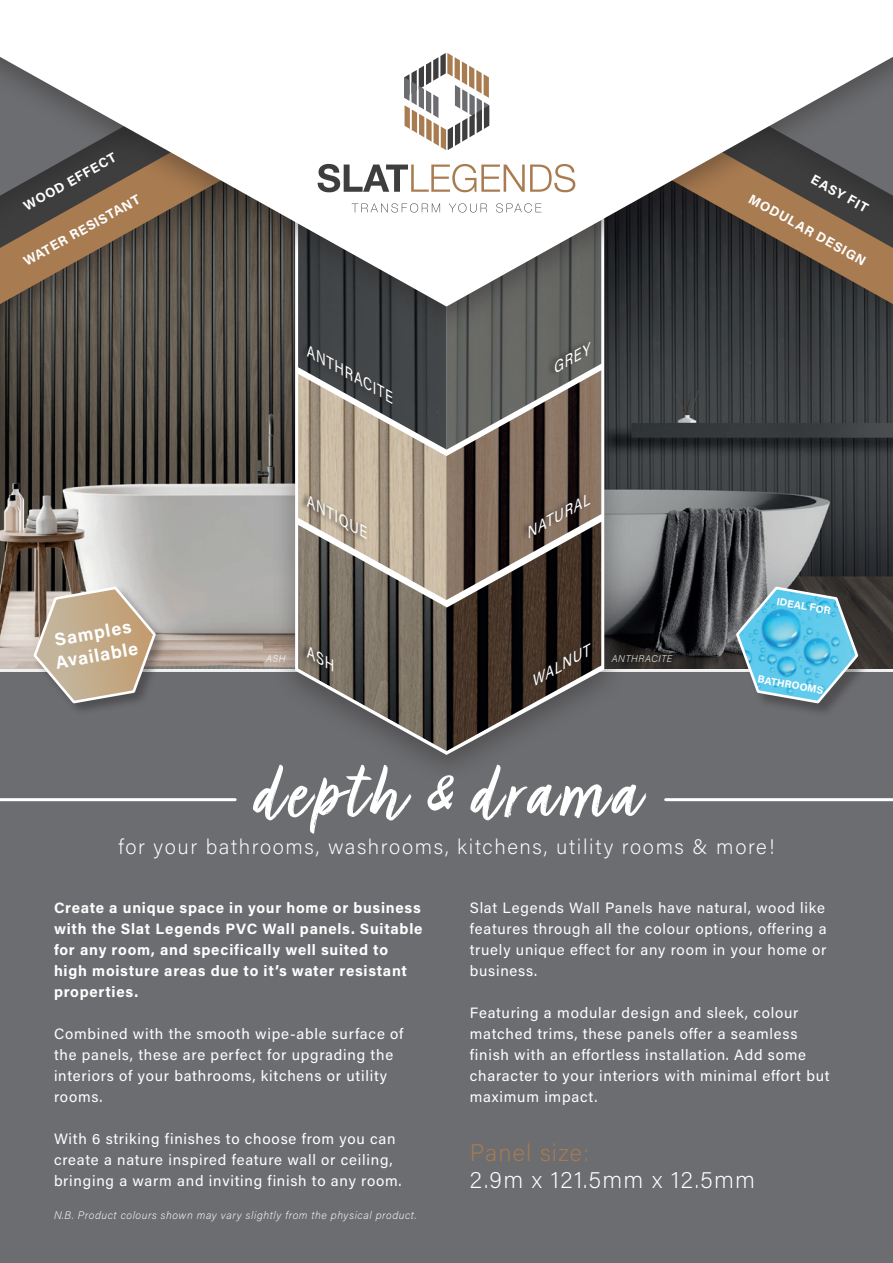
<style>
.page{position:relative;width:893px;height:1263px;background:#fff}
.page>*{position:absolute;margin:0;border:0;box-sizing:border-box;transform-origin:0 0}
.t1{font:90px "Turbinado Pro";letter-spacing:.05em;color:#fff}
.t2{font:200 24px "Acumin Pro";letter-spacing:.05em;color:#fff}
.t3{font:200 24px "Acumin Pro";letter-spacing:.05em;color:#a97b50}
.t4{font:200 21px "Acumin Pro";letter-spacing:.075em;color:#fff}
.t5{font:700 18px/22.5px "Acumin Pro";color:#fff}
.t6{font:15px/21px "Acumin Pro";letter-spacing:.05em;color:#fff}
.t7{font:700 15px/21px "Acumin Pro";letter-spacing:.05em;color:#fff}
.t8{font:italic 15px "Acumin Pro";color:#fff}
.t9{font:700 13.5px "Acumin Pro";color:#fff}
.t10{font:italic 200 10.95px "Acumin Pro";letter-spacing:.05em;color:#fff}
.t11{font:700 10.5px "Acumin Pro";color:#fff}
.t12{font:italic 200 9.75px "Acumin Pro";letter-spacing:.065em;color:#fff}
.s1{font-family:"Brush Script";font-size:54px}
</style>
<div class="page">
<div style="left:0;top:673px;width:893px;height:590px;background:#6c6d70"></div>
<img style="left:0;top:448px;width:893px;height:221px">
<div style="left:0;top:0;width:893px;height:448px;background:#231f20;opacity:.4"></div>
<div style="left:271px;top:168px;width:357px;height:617px;background:#231f20;opacity:.4"></div>
<svg style="left:294px;top:337px;width:312px;height:420px;background:#706860"></svg>
<div style="left:547px;top:338px;width:44px;height:38px;background:#231f20;opacity:.75"></div>
<div style="left:520px;top:491px;width:70px;height:51px;background:#231f20;opacity:.75"></div>
<div style="left:525px;top:639px;width:65px;height:49px;background:#231f20;opacity:.75"></div>
<div style="left:299px;top:342px;width:94px;height:66px;background:#231f20;opacity:.75"></div>
<div style="left:299px;top:492px;width:68px;height:51px;background:#231f20;opacity:.75"></div>
<div style="left:299px;top:643px;width:34px;height:33px;background:#231f20;opacity:.75"></div>
<div style="left:0;top:0;width:893px;height:337px;background:#231f20;opacity:.4"></div>
<svg style="left:0;top:0;width:893px;height:307px"></svg>
<svg style="left:318px;top:164px;width:257px;height:28px"></svg>
<svg style="left:352px;top:203px;width:88px;height:10px"></svg>
<svg style="left:449px;top:203px;width:38px;height:10px"></svg>
<svg style="left:496px;top:203px;width:45px;height:10px"></svg>
<svg style="left:404px;top:53px;width:85px;height:97px"></svg>
<div style="left:736px;top:587px;width:137px;height:131px;background:#231f20;opacity:.4"></div>
<svg style="left:734px;top:585px;width:126px;height:120px;background:#62a3b9"></svg>
<div style="left:33px;top:586px;width:136px;height:130px;background:#231f20;opacity:.4"></div>
<svg style="left:32px;top:584px;width:125px;height:121px;background:#b4a48e"></svg>
<hr style="left:666px;top:798px;width:227px;height:3px;background:#fff">
<hr style="left:0;top:798px;width:235px;height:3px;background:#fff">
<svg style="left:307px;top:645px;width:26px;height:26px"></svg>
<p class="t9" style="left:20px;top:198px;width:105px;rotate:-29deg">WOOD EFFECT</p>
<p class="t9" style="left:817px;top:170px;width:65px;rotate:29deg">EASY FIT</p>
<p class="t9" style="left:20px;top:254px;width:133px;rotate:-29deg">WATER RESISTANT</p>
<p class="t9" style="left:754px;top:189px;width:133px;rotate:29deg">MODULAR DESIGN</p>
<p class="t5" style="left:50px;top:628px;width:85px;rotate:-10deg">Samples<br>Available</p>
<p class="t8" style="left:314px;top:342px;width:100px;rotate:29deg">ANTHRACITE</p>
<p class="t8" style="left:314px;top:492px;width:71px;rotate:29deg">ANTIQUE</p>
<p class="t8" style="left:547px;top:360px;width:43px;rotate:-29deg">GREY</p>
<p class="t8" style="left:520px;top:525px;width:73px;rotate:-29deg">NATURAL</p>
<p class="t8" style="left:526px;top:673px;width:67px;rotate:-29deg">WALNUT</p>
<p class="t12" style="left:266px;top:651px;width:21px">ASH</p>
<p class="t12" style="left:612px;top:651px;width:62px">ANTHRACITE</p>
<p class="t11" style="left:778px;top:594px;width:56px;rotate:10deg">IDEAL FOR</p>
<p class="t11" style="left:759px;top:671px;width:68px;rotate:10deg">BATHROOMS</p>
<h1 class="t1" style="left:253px;top:744px;width:387px">depth <span class="s1">&amp;</span> drama</h1>
<h3 class="t4" style="left:118px;top:832px;width:658px">for your bathrooms, washrooms, kitchens, utility rooms &amp; more!</h3>
<p class="t7" style="left:54px;top:896px;width:370px">Create a unique space in your home or business with the Slat Legends PVC Wall panels. Suitable for any room, and specifically well suited to high moisture areas due to it’s water resistant properties.</p>
<p class="t6" style="left:54px;top:1022px;width:351px">Combined with the smooth wipe-able surface of the panels, these are perfect for upgrading the interiors of your bathrooms, kitchens or utility rooms.</p>
<p class="t6" style="left:54px;top:1127px;width:349px">With 6 striking finishes to choose from you can create a nature inspired feature wall or ceiling, bringing a warm and inviting finish to any room.</p>
<p class="t10" style="left:54px;top:1207px;width:364px">N.B. Product colours shown may vary slightly from the physical product.</p>
<p class="t6" style="left:470px;top:896px;width:358px;text-align:justify">Slat Legends Wall Panels have natural, wood like features through all the colour options, offering a truely unique effect for any room in your home or business.</p>
<p class="t6" style="left:470px;top:1001px;width:361px">Featuring a modular design and sleek, colour matched trims, these panels offer a seamless finish with an effortless installation. Add some character to your interiors with minimal effort but maximum impact.</p>
<h2 class="t3" style="left:470px;top:1136px;width:121px">Panel size:</h2>
<h2 class="t2" style="left:470px;top:1163px;width:287px">2.9m x 121.5mm x 12.5mm</h2>
</div>
